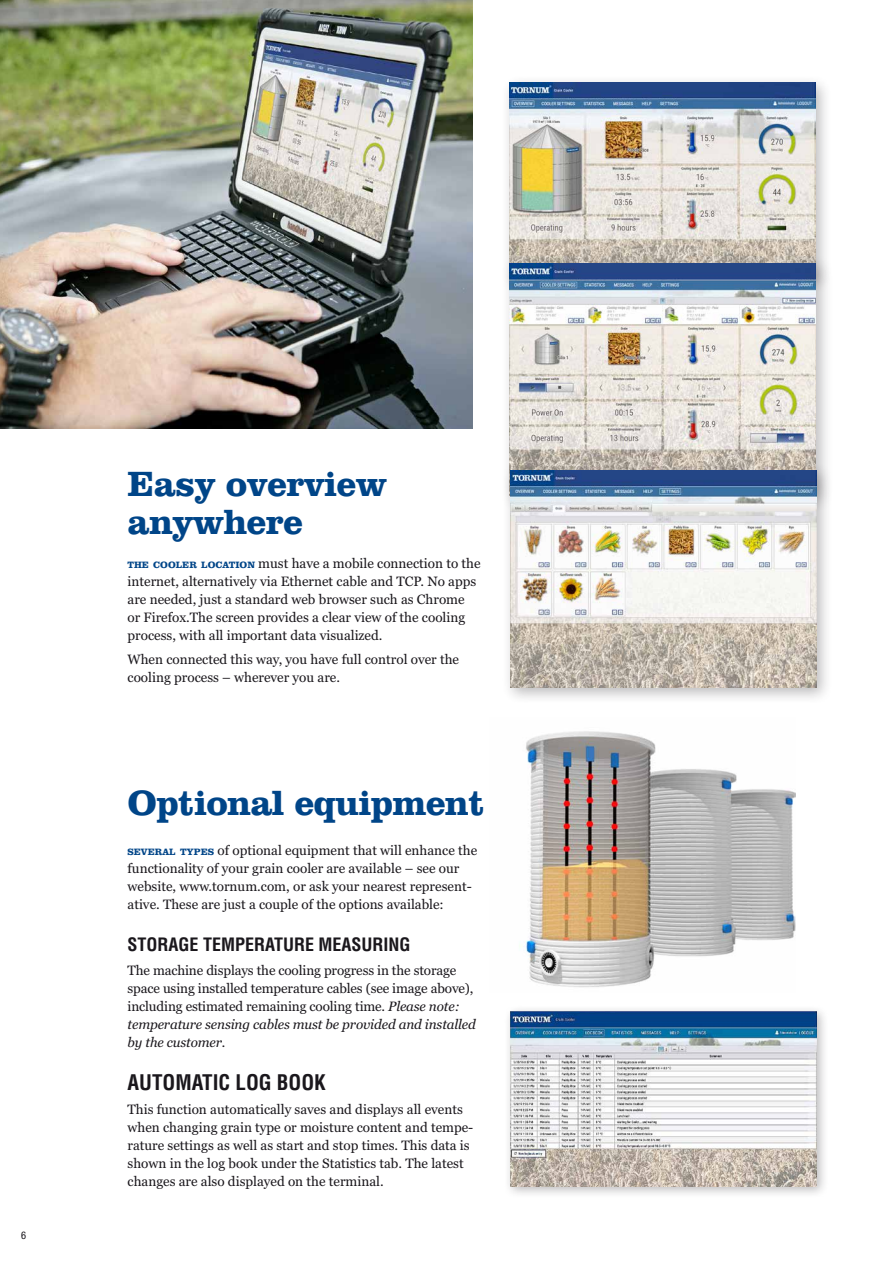
<style>
.page{position:relative;width:893px;height:1263px;background:#fff}
.page>*{position:absolute;margin:0;border:0;box-sizing:border-box;transform-origin:0 0}
.t1{font:800 36px/37.5px "Clarendon BT Pro";letter-spacing:-.02em;color:#004588}
.t2{font:700 condensed 21px "Helvetica LT Std";color:#1a171c}
.t3{font:700 condensed 18px "Helvetica LT Std";color:#1a171c}
.t4{font:13.5px/18px "Georgia Pro";color:#1a171c}
.t5{font:condensed 10.5px "Helvetica Neue LT Pro";color:#1a171c}
.s1{font-family:"Clarendon BT Pro";font-weight:800;font-size:9.45px;color:#004588}
.s2{font-style:italic}
</style>
<div class="page">
<div style="left:501px;top:74px;width:331px;height:221px;background:#1a171c;opacity:.3"></div>
<img style="left:510px;top:83px;width:305px;height:171px">
<div style="left:500px;top:254px;width:334px;height:260px;background:#1a171c;opacity:.3"></div>
<img style="left:510px;top:264px;width:306px;height:198px">
<div style="left:502px;top:462px;width:331px;height:242px;background:#1a171c;opacity:.3"></div>
<img style="left:510px;top:471px;width:306px;height:216px">
<div style="left:504px;top:1004px;width:325px;height:195px;background:#1a171c;opacity:.3"></div>
<img style="left:511px;top:1011px;width:305px;height:175px">
<img style="left:0;top:0;width:472px;height:429px">
<img style="left:519px;top:731px;width:276px;height:256px">
<p class="t5" style="left:21px;top:1229px;width:7px">6</p>
<h1 class="t1" style="left:128px;top:465px;width:261px">Easy overview anywhere</h1>
<p class="t4" style="left:128px;top:554px;width:355px"><span class="s1">THE COOLER LOCATION</span> must have a mobile connection to the internet, alternatively via Ethernet cable and TCP. No apps are needed, just a standard web browser such as Chrome or Firefox.The screen provides a clear view of the cooling process, with all important data visualized.</p>
<p class="t4" style="left:128px;top:651px;width:333px">When connected this way, you have full control over the cooling process – wherever you are.</p>
<h1 class="t1" style="left:128px;top:784px;width:359px">Optional equipment</h1>
<p class="t4" style="left:128px;top:841px;width:351px"><span class="s1">SEVERAL TYPES</span> of optional equipment that will enhance the functionality of your grain cooler are available – see our website, www.tornum.com, or ask your nearest represent&shy;ative. These are just a couple of the options available:</p>
<h3 class="t3" style="left:128px;top:933px;width:285px">STORAGE TEMPERATURE MEASURING</h3>
<p class="t4" style="left:128px;top:962px;width:350px">The machine displays the cooling progress in the storage space using installed temperature cables (see image above), including estimated remaining cooling time. <span class="s2">Please note: temperature sensing cables must be provided and installed by the customer.</span></p>
<h2 class="t2" style="left:128px;top:1069px;width:200px">AUTOMATIC LOG BOOK</h2>
<p class="t4" style="left:128px;top:1101px;width:347px">This function automatically saves and displays all events when changing grain type or moisture content and tempe&shy;rature settings as well as start and stop times. This data is shown in the log book under the Statistics tab. The latest changes are also displayed on the terminal.</p>
</div>
